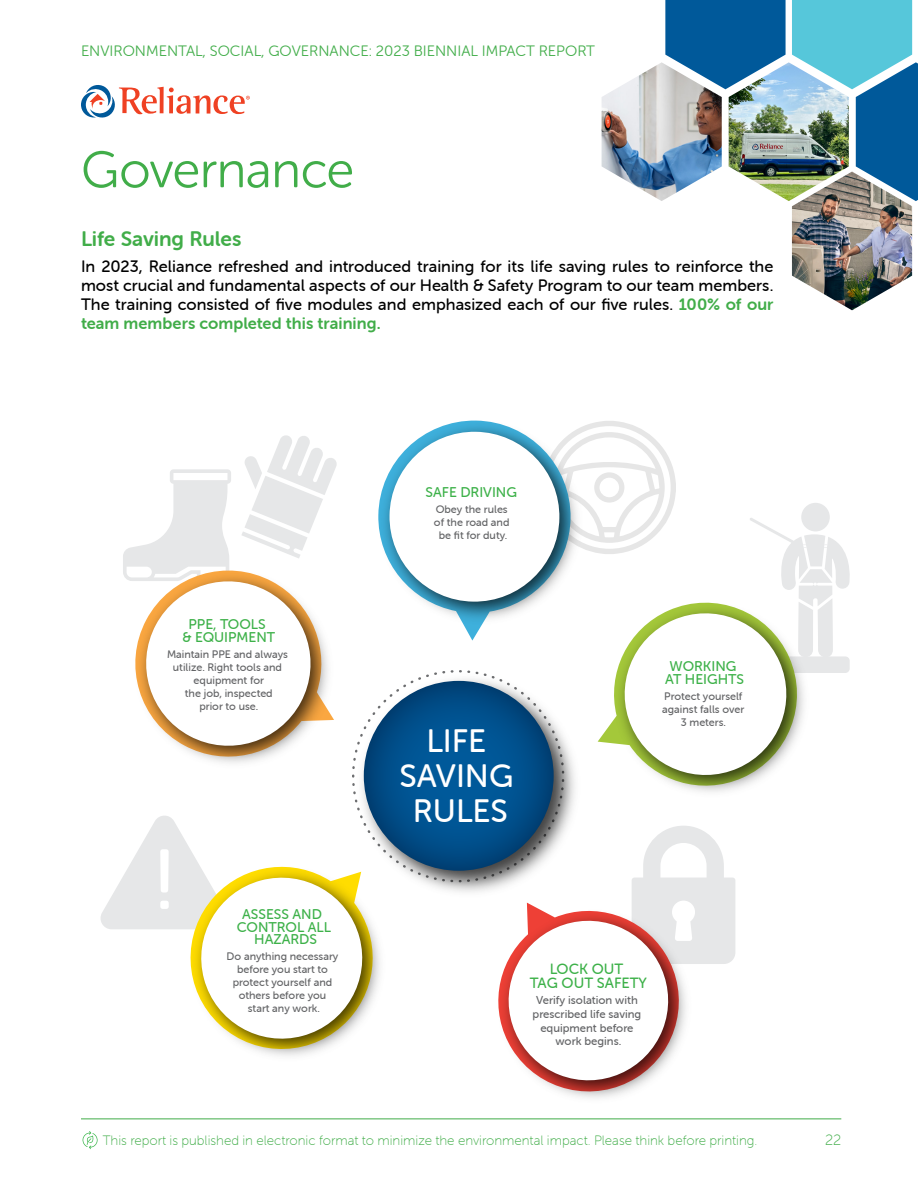
<style>
.page{position:relative;width:918px;height:1188px;background:#fff}
.page>*{position:absolute;margin:0;border:0;box-sizing:border-box;transform-origin:0 0}
.t1{font:51px "Museo Sans Rounded 300";letter-spacing:-.01em;color:#41ad49}
.t2{font:32.4px/35px "Museo Sans Rounded 500";color:#fff;text-align:center}
.t3{font:21px "Museo Sans Rounded 700";color:#41ad49}
.t4{font:16.5px/19px "Museo Sans Rounded 500";color:#000;text-align:justify}
.t5{font:16.5px "Museo Sans Rounded 700";letter-spacing:.005em;color:#41ad49}
.t6{font:15px "Museo Sans Rounded 300";color:#41ad49}
.t7{font:15px "Museo Sans Rounded 100";color:#41ad49}
.t8{font:14.85px/13.5px "Museo Sans Rounded 500";color:#3db149;text-align:center}
.t9{font:14.1px/12.8px "Museo Sans Rounded 500";color:#3db149;text-align:center}
.t10{font:13.5px "Museo Sans Rounded 100";color:#41ad49}
.t11{font:11.4px/13.8px "Museo Sans Rounded 500";color:#636466;text-align:center}
.t12{font:10.95px/13px "Museo Sans Rounded 500";color:#636466;text-align:center}
.s1{font-family:"Museo Sans Rounded 700";color:#41ad49}
</style>
<div class="page">
<div style="left:665px;top:0;width:121px;height:89px;background:#00599a"></div>
<img style="left:792px;top:201px;width:120px;height:109px">
<img style="left:602px;top:62px;width:120px;height:139px">
<img style="left:729px;top:62px;width:63px;height:139px">
<img style="left:792px;top:0;width:126px;height:201px">
<svg style="left:82px;top:1131px;width:16px;height:18px"></svg>
<hr style="left:81px;top:1119px;width:760px;height:1px;background:#41ad49">
<svg style="left:81px;top:85px;width:169px;height:33px"></svg>
<svg style="left:123px;top:435px;width:214px;height:322px"></svg>
<svg style="left:378px;top:420px;width:472px;height:366px"></svg>
<svg style="left:100px;top:816px;width:280px;height:240px"></svg>
<svg style="left:498px;top:826px;width:237px;height:272px"></svg>
<img style="left:352px;top:669px;width:233px;height:233px">
<svg style="left:364px;top:681px;width:190px;height:190px;background:#004e89"></svg>
<h3 class="t6" style="left:81px;top:42px;width:515px">ENVIRONMENTAL, SOCIAL, GOVERNANCE: 2023 BIENNIAL IMPACT REPORT</h3>
<h1 class="t1" style="left:81px;top:142px;width:275px">Governance</h1>
<h3 class="t3" style="left:81px;top:227px;width:162px">Life Saving Rules</h3>
<p class="t4" style="left:81px;top:257px;width:694px">In 2023, Reliance refreshed and introduced training for its life saving rules to reinforce the most crucial and fundamental aspects of our Health &amp; Safety Program to our team members.<br>The training consisted of five modules and emphasized each of our five rules. <span class="s1">100% of our</span></p>
<h3 class="t5" style="left:81px;top:314px;width:301px">team members completed this training.</h3>
<p class="t9" style="left:182px;top:618px;width:94px">PPE, TOOLS<br>&amp; EQUIPMENT</p>
<p class="t12" style="left:167px;top:648px;width:122px">Maintain PPE and always utilize. Right tools and equipment for<br>the job, inspected<br>prior to use.</p>
<p class="t9" style="left:237px;top:908px;width:96px">ASSESS AND<br>CONTROL ALL<br>HAZARDS</p>
<p class="t12" style="left:227px;top:950px;width:113px">Do anything necessary before you start to protect yourself and others before you start any work.</p>
<p class="t9" style="left:426px;top:486px;width:93px">SAFE DRIVING</p>
<p class="t12" style="left:434px;top:503px;width:77px">Obey the rules of the road and be fit for duty.</p>
<h2 class="t2" style="left:399px;top:724px;width:115px">LIFE<br>SAVING<br>RULES</h2>
<p class="t9" style="left:665px;top:660px;width:81px">WORKING<br>AT HEIGHTS</p>
<p class="t12" style="left:662px;top:689px;width:84px">Protect yourself against falls over<br>3 meters.</p>
<h3 class="t8" style="left:530px;top:962px;width:119px">LOCK OUT<br>TAG OUT SAFETY</h3>
<p class="t11" style="left:533px;top:993px;width:110px">Verify isolation with prescribed life saving equipment before work begins.</p>
<p class="t10" style="left:103px;top:1133px;width:656px">This report is published in electronic format to minimize the environmental impact. Please think before printing.</p>
<h3 class="t7" style="left:825px;top:1132px;width:18px">22</h3>
</div>
